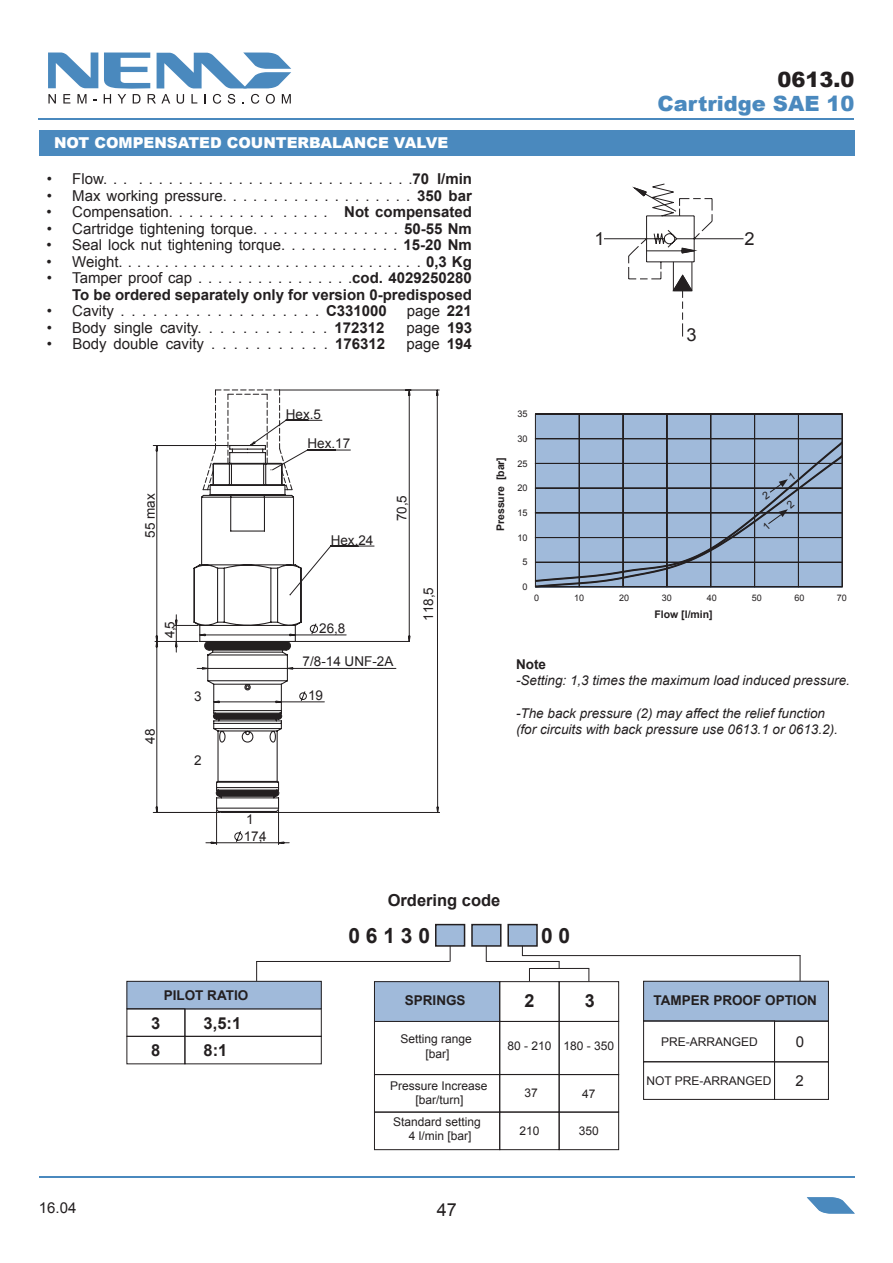
<style>
.page{position:relative;width:893px;height:1263px;background:#fff}
.page>*{position:absolute;margin:0;border:0;box-sizing:border-box;transform-origin:0 0}
.t1{font:900 21px "Arial";color:#4a89be}
.t2{font:700 21px "Arial";color:#231f20}
.t3{font:900 21px "Arial";color:#231f20}
.t4{font:18px "Arial";color:#231f20}
.t5{font:700 18px "Arial";color:#231f20}
.t6{font:700 16.5px/27.5px "Arial";color:#231f20}
.t7{font:15px "Arial";color:#231f20}
.t8{font:700 15px/16.5px "Arial";color:#231f20;text-align:right}
.t9{font:900 15px "Arial";color:#fff}
.t10{font:italic 13.5px/16.2px "Arial";color:#231f20}
.t11{font:13.5px "Arial";color:#231f20}
.t12{font:700 13.5px "Arial";color:#231f20}
.t13{font:12px/14.4px "Arial";color:#231f20;text-align:center}
.t14{font:700 10.5px "Arial";color:#231f20}
.t15{font:9.15px "Arial";color:#231f20}
.t16{font:9px "Arial";color:#231f20}
.s1{font-weight:700}
.s2{font-weight:400}
</style>
<div class="page">
<hr style="left:39px;top:1176px;width:815px;height:2px;background:#4a89be">
<hr style="left:39px;top:119px;width:815px;height:1px;background:#4a89be">
<svg style="left:807px;top:1197px;width:48px;height:16px"></svg>
<svg style="left:48px;top:53px;width:50px;height:35px"></svg>
<svg style="left:48px;top:94px;width:8px;height:10px"></svg>
<svg style="left:63px;top:94px;width:7px;height:10px"></svg>
<svg style="left:77px;top:94px;width:9px;height:10px"></svg>
<svg style="left:104px;top:53px;width:187px;height:51px"></svg>
<div style="left:39px;top:131px;width:816px;height:25px;background:#4a89be"></div>
<div style="left:508px;top:924px;width:29px;height:22px;background:#a0bada"></div>
<div style="left:507px;top:924px;width:31px;height:23px;border:2px solid #231f20"></div>
<div style="left:472px;top:924px;width:29px;height:22px;background:#a0bada"></div>
<div style="left:471px;top:924px;width:30px;height:23px;border:2px solid #231f20"></div>
<div style="left:436px;top:924px;width:29px;height:22px;background:#a0bada"></div>
<div style="left:435px;top:924px;width:30px;height:23px;border:2px solid #231f20"></div>
<div style="left:559px;top:1074px;width:60px;height:38px;border:1px solid #231f20"></div>
<div style="left:374px;top:1074px;width:126px;height:38px;border:1px solid #231f20"></div>
<div style="left:374px;top:1112px;width:126px;height:38px;border:1px solid #231f20"></div>
<div style="left:374px;top:981px;width:125px;height:41px;background:#a0bada"></div>
<div style="left:374px;top:981px;width:126px;height:41px;border:1px solid #231f20"></div>
<div style="left:559px;top:1021px;width:60px;height:54px;border:1px solid #231f20"></div>
<div style="left:559px;top:1112px;width:60px;height:38px;border:1px solid #231f20"></div>
<div style="left:499px;top:1021px;width:61px;height:54px;border:1px solid #231f20"></div>
<div style="left:499px;top:1074px;width:60px;height:38px;border:1px solid #231f20"></div>
<div style="left:499px;top:1112px;width:61px;height:38px;border:1px solid #231f20"></div>
<hr style="left:486px;top:961px;width:73px;height:1px;background:#231f20">
<div style="left:126px;top:981px;width:196px;height:28px;background:#a0bada"></div>
<div style="left:126px;top:981px;width:196px;height:28px;border:1px solid #231f20"></div>
<div style="left:185px;top:1036px;width:137px;height:28px;border:1px solid #231f20"></div>
<svg style="left:486px;top:945px;width:1px;height:16px"></svg>
<svg style="left:450px;top:946px;width:1px;height:16px"></svg>
<svg style="left:256px;top:962px;width:1px;height:19px"></svg>
<hr style="left:256px;top:961px;width:194px;height:1px;background:#231f20">
<svg style="left:800px;top:955px;width:1px;height:26px"></svg>
<svg style="left:499px;top:946px;width:120px;height:76px"></svg>
<hr style="left:522px;top:955px;width:278px;height:1px;background:#231f20">
<div style="left:643px;top:981px;width:186px;height:40px;background:#a0bada"></div>
<div style="left:643px;top:981px;width:186px;height:40px;border:1px solid #231f20"></div>
<div style="left:126px;top:1008px;width:59px;height:29px;border:1px solid #231f20"></div>
<svg style="left:604px;top:183px;width:140px;height:154px"></svg>
<div style="left:643px;top:1020px;width:132px;height:42px;border:1px solid #231f20"></div>
<div style="left:643px;top:1061px;width:132px;height:39px;border:1px solid #231f20"></div>
<div style="left:774px;top:1021px;width:55px;height:41px;border:1px solid #231f20"></div>
<div style="left:774px;top:1061px;width:55px;height:39px;border:1px solid #231f20"></div>
<svg style="left:152px;top:445px;width:138px;height:400px"></svg>
<hr style="left:155px;top:641px;width:43px;height:1px;background:#231f20">
<svg style="left:351px;top:390px;width:88px;height:423px"></svg>
<svg style="left:193px;top:390px;width:158px;height:453px"></svg>
<svg style="left:535px;top:414px;width:308px;height:174px;background:#90a6c2"></svg>
<h1 class="t3" style="left:778px;top:64px;width:79px">0613.0</h1>
<p class="t9" style="left:54px;top:132px;width:102px">NOT COMPENSATE</p>
<p class="t9" style="left:210px;top:132px;width:66px">D COUNTE</p>
<p class="t9" style="left:298px;top:132px;width:58px">RBALANCE</p>
<p class="t9" style="left:394px;top:132px;width:54px">VALVE</p>
<p class="t7" style="left:47px;top:169px;width:427px">• Flow... ............................<span class="s1">70 l/min</span></p>
<p class="t7" style="left:47px;top:186px;width:427px">• Maxworkingpressure...................<span class="s1">350 bar</span></p>
<p class="t7" style="left:47px;top:202px;width:427px">• Compensation. . . . . . . . . . . . . . . . <span class="s1">Not compensated</span></p>
<p class="t7" style="left:47px;top:219px;width:427px">• Cartridge tightening torque. . . . . . . . . . . . . . . <span class="s1">50-55 Nm</span></p>
<p class="t7" style="left:47px;top:235px;width:427px">• Seal lock nut tightening torque. . . . . . . . . . . . <span class="s1">15-20 Nm</span></p>
<p class="t7" style="left:47px;top:252px;width:427px">• Weight.................................<span class="s1">0,3 Kg</span></p>
<p class="t8" style="left:47px;top:270px;width:427px"><span class="s2">• Tamper proof cap . . . . . . . . . . . . . . . .</span>cod. 4029250280<br>To be ordered separately only for version 0-predisposed</p>
<p class="t7" style="left:47px;top:301px;width:342px">• Cavity...................<span class="s1">C331000</span></p>
<p class="t7" style="left:407px;top:301px;width:67px">page <span class="s1">221</span></p>
<p class="t7" style="left:47px;top:318px;width:339px">• Body single cavity. . . . . . . . . . . . <span class="s1">172312</span></p>
<p class="t7" style="left:406px;top:318px;width:67px">page <span class="s1">193</span></p>
<p class="t7" style="left:47px;top:334px;width:340px">• Body double cavity . . . . . . . . . . . <span class="s1">176312</span></p>
<p class="t7" style="left:406px;top:334px;width:67px">page <span class="s1">194</span></p>
<h1 class="t1" style="left:658px;top:88px;width:199px">CARTRIDGE SAE 10</h1>
<p class="t4" style="left:595px;top:227px;width:12px">1</p>
<p class="t4" style="left:744px;top:227px;width:12px">2</p>
<p class="t4" style="left:686px;top:323px;width:12px">3</p>
<p class="t11" style="left:141px;top:538px;width:46px;rotate:-90deg">55 max</p>
<p class="t11" style="left:161px;top:638px;width:18px;rotate:-90deg">4,5</p>
<p class="t11" style="left:141px;top:744px;width:17px;rotate:-90deg">48</p>
<p class="t11" style="left:194px;top:687px;width:9px">3</p>
<p class="t11" style="left:194px;top:751px;width:9px">2</p>
<p class="t11" style="left:286px;top:405px;width:37px">Hex.5</p>
<p class="t11" style="left:308px;top:435px;width:44px">Hex.17</p>
<p class="t11" style="left:331px;top:531px;width:44px">Hex.24</p>
<p class="t11" style="left:393px;top:521px;width:28px;rotate:-90deg">70,5</p>
<p class="t11" style="left:319px;top:619px;width:28px">26,8</p>
<p class="t11" style="left:303px;top:653px;width:92px">7/8-14 UNF-2A</p>
<p class="t11" style="left:308px;top:686px;width:17px">19</p>
<p class="t11" style="left:419px;top:621px;width:35px;rotate:-90deg">118,5</p>
<p class="t14" style="left:493px;top:531px;width:76px;rotate:-90deg">Pressure [bar]</p>
<p class="t15" style="left:517px;top:408px;width:12px">35</p>
<p class="t15" style="left:517px;top:433px;width:12px">30</p>
<p class="t15" style="left:517px;top:457px;width:12px">25</p>
<p class="t15" style="left:517px;top:482px;width:12px">20</p>
<p class="t15" style="left:517px;top:507px;width:12px">15</p>
<p class="t15" style="left:517px;top:531px;width:12px">10</p>
<p class="t15" style="left:522px;top:556px;width:7px">5</p>
<p class="t15" style="left:522px;top:581px;width:7px">0</p>
<p class="t16" style="left:534px;top:592px;width:7px">0</p>
<p class="t16" style="left:574px;top:592px;width:12px">10</p>
<p class="t16" style="left:619px;top:592px;width:12px">20</p>
<p class="t16" style="left:662px;top:592px;width:12px">30</p>
<p class="t16" style="left:707px;top:592px;width:12px">40</p>
<p class="t16" style="left:752px;top:592px;width:12px">50</p>
<p class="t16" style="left:794px;top:592px;width:12px">60</p>
<p class="t16" style="left:837px;top:592px;width:12px">70</p>
<p class="t14" style="left:654px;top:607px;width:60px">Flow [l/min]</p>
<p class="t12" style="left:516px;top:655px;width:31px">Note</p>
<p class="t10" style="left:516px;top:672px;width:335px">-Setting: 1,3 times the maximum load induced pressure.</p>
<p class="t10" style="left:516px;top:705px;width:323px">-The back pressure (2) may affect the relief function (for circuits with back pressure use 0613.1 or 0613.2).</p>
<p class="t11" style="left:246px;top:810px;width:9px">1</p>
<p class="t11" style="left:244px;top:827px;width:24px">17,4</p>
<p class="t6" style="left:388px;top:887px;width:114px">Ordering code</p>
<p class="t12" style="left:164px;top:986px;width:86px">PILOT RATIO</p>
<p class="t6" style="left:151px;top:1010px;width:11px">3</p>
<p class="t6" style="left:151px;top:1037px;width:11px">8</p>
<p class="t6" style="left:204px;top:1010px;width:39px">3,5:1<br>8:1</p>
<h1 class="t2" style="left:348px;top:922px;width:83px">0 6 1 3 0</h1>
<h1 class="t2" style="left:541px;top:922px;width:31px">0 0</h1>
<p class="t12" style="left:405px;top:991px;width:62px">SPRINGS</p>
<p class="t5" style="left:524px;top:988px;width:12px">2</p>
<p class="t5" style="left:585px;top:988px;width:12px">3</p>
<p class="t13" style="left:400px;top:1032px;width:73px">Setting range [bar]</p>
<p class="t13" style="left:390px;top:1079px;width:99px">Pressure Increase [bar/turn]</p>
<p class="t13" style="left:393px;top:1115px;width:89px">Standard setting<br>4 l/min [bar]</p>
<p class="t13" style="left:507px;top:1039px;width:46px">80 - 210</p>
<p class="t13" style="left:563px;top:1039px;width:52px">180 - 350</p>
<p class="t13" style="left:524px;top:1086px;width:15px">37</p>
<p class="t13" style="left:519px;top:1124px;width:22px">210</p>
<p class="t13" style="left:582px;top:1086px;width:15px">47</p>
<p class="t13" style="left:579px;top:1124px;width:22px">350</p>
<p class="t7" style="left:39px;top:1198px;width:39px">16.04</p>
<p class="t4" style="left:437px;top:1197px;width:22px">47</p>
<p class="t12" style="left:654px;top:991px;width:165px">TAMPER PROOF OPTION</p>
<p class="t13" style="left:661px;top:1035px;width:98px">PRE-ARRANGED</p>
<p class="t13" style="left:646px;top:1074px;width:127px">NOT PRE-ARRANGED</p>
<p class="t7" style="left:796px;top:1032px;width:10px">0</p>
<p class="t7" style="left:795px;top:1071px;width:10px">2</p>
</div>
